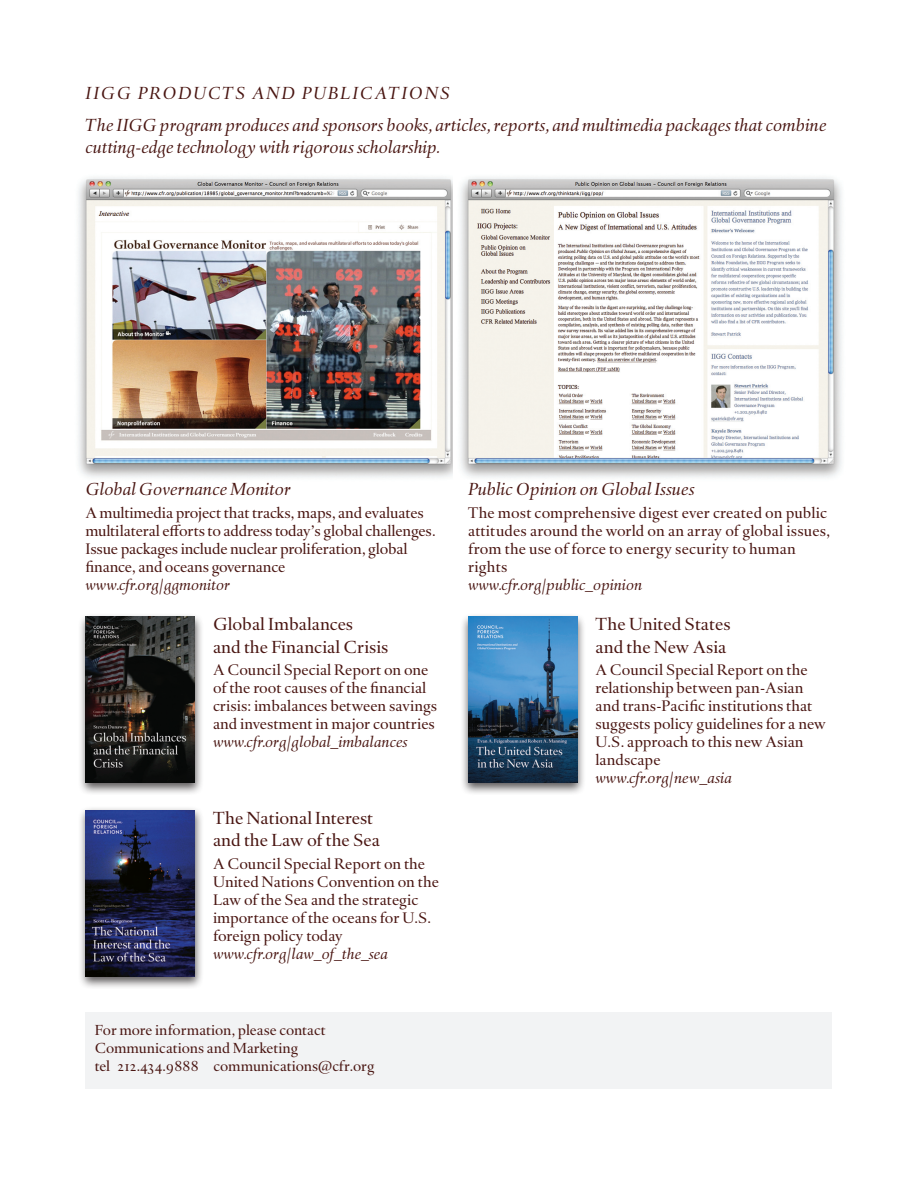
<style>
.page{position:relative;width:918px;height:1188px;background:#fff}
.page>*{position:absolute;margin:0;border:0;box-sizing:border-box;transform-origin:0 0}
.t1{font:italic 18px/31.5px "Haarlemmer MT Pro";color:#491511}
.t2{font:18px/22.5px "Haarlemmer MT Pro";color:#491511}
.t3{font:15.75px/18px "Haarlemmer MT Pro";color:#491511}
.t4{font:italic 15.75px "Haarlemmer MT Pro";color:#491511}
.t5{font:15px/18px "Haarlemmer MT Pro";color:#491511}
</style>
<div class="page">
<img style="left:78px;top:177px;width:375px;height:301px">
<img style="left:460px;top:177px;width:382px;height:301px">
<div style="left:77px;top:806px;width:127px;height:183px;background:#231f20;opacity:.75"></div>
<img style="left:86px;top:810px;width:109px;height:166px">
<div style="left:460px;top:612px;width:126px;height:183px;background:#231f20;opacity:.75"></div>
<img style="left:468px;top:616px;width:110px;height:167px">
<div style="left:77px;top:612px;width:127px;height:183px;background:#231f20;opacity:.75"></div>
<img style="left:86px;top:616px;width:109px;height:167px">
<div style="left:86px;top:1012px;width:746px;height:77px;background:#f2f3f4"></div>
<p class="t1" style="left:86px;top:78px;width:68px">IIGG produc</p>
<p class="t1" style="left:223px;top:78px;width:45px">ts and</p>
<p class="t1" style="left:302px;top:78px;width:51px">publica</p>
<p class="t1" style="left:86px;top:78px;width:742px;text-indent:303px">tions<br>The IIGG program produces and sponsors books, articles, reports, and multimedia packages that combine</p>
<p class="t1" style="left:86px;top:132px;width:356px">cutting-edge technology with rigorous scholarship.</p>
<p class="t1" style="left:86px;top:474px;width:207px">Global Governance Monitor</p>
<p class="t3" style="left:86px;top:504px;width:352px">A multimedia project that tracks, maps, and evaluates multilateral efforts to address today’s global challenges.<br>Issue packages include nuclear proliferation, global finance, and oceans governance</p>
<p class="t4" style="left:86px;top:575px;width:146px">www.cfr.org/ggmonitor</p>
<p class="t2" style="left:213px;top:613px;width:177px">Global Imbalances<br>and the Financial Crisis</p>
<p class="t3" style="left:213px;top:661px;width:226px">A Council Special Report on one of the root causes of the financial crisis: imbalances between savings and investment in major countries</p>
<p class="t4" style="left:213px;top:733px;width:196px">www.cfr.org/global_imbalances</p>
<p class="t2" style="left:213px;top:807px;width:169px">The National Interest and the Law of the Sea</p>
<p class="t3" style="left:213px;top:855px;width:227px">A Council Special Report on the<br>United Nations Convention on the<br>Law of the Sea and the strategic importance of the oceans for U.S. foreign policy today</p>
<p class="t4" style="left:213px;top:944px;width:176px">www.cfr.org/law_of_the_sea</p>
<p class="t5" style="left:95px;top:1021px;width:281px">For more information, please contact<br>Communications and Marketing<br>tel 212.434.9888 communications@cfr.org</p>
<p class="t1" style="left:468px;top:474px;width:228px">Public Opinion on Global Issues</p>
<p class="t3" style="left:468px;top:504px;width:364px">The most comprehensive digest ever created on public attitudes around the world on an array of global issues, from the use of force to energy security to human rights</p>
<p class="t4" style="left:468px;top:575px;width:176px">www.cfr.org/public_opinion</p>
<p class="t2" style="left:596px;top:613px;width:137px">The United States and the New Asia</p>
<p class="t3" style="left:596px;top:661px;width:232px">A Council Special Report on the relationship between pan-Asian and trans-Pacific institutions that suggests policy guidelines for a new<br>U.S. approach to this new Asian landscape</p>
<p class="t4" style="left:596px;top:769px;width:138px">www.cfr.org/new_asia</p>
</div>
